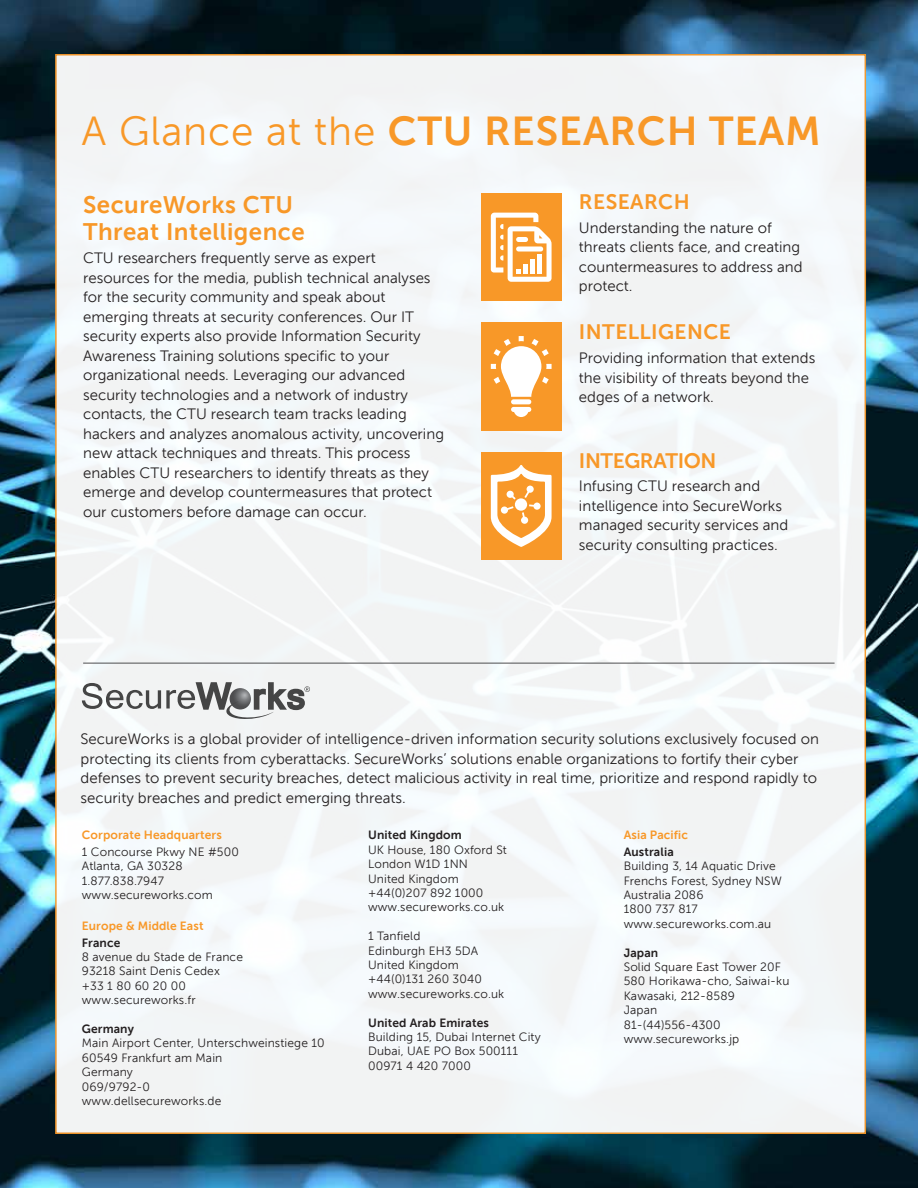
<style>
.page{position:relative;width:918px;height:1188px;background:#fff}
.page>*{position:absolute;margin:0;border:0;box-sizing:border-box;transform-origin:0 0}
.t1{font:700 40.5px "Museo Sans For Dell";letter-spacing:.02em;color:#f89828}
.t2{font:700 24px/27px "Museo Sans For Dell";letter-spacing:.02em;color:#f89828}
.t3{font:700 21px "Museo Sans For Dell";letter-spacing:.02em;color:#f89828}
.t4{font:700 21px "Museo Sans For Dell";letter-spacing:-.02em;color:#f89828}
.t5{font:15px/19.5px "Museo Sans For Dell";color:#231f20}
.t6{font:12px/14.4px "Museo Sans For Dell";letter-spacing:.01em;color:#231f20}
.t7{font:700 12px "Museo Sans For Dell";letter-spacing:.01em;color:#231f20}
.t8{font:700 12px "Museo Sans For Dell";letter-spacing:.01em;color:#f89828}
.s1{font-weight:400}
</style>
<div class="page">
<img style="left:0;top:0;width:918px;height:1188px">
<div style="left:55px;top:54px;width:811px;height:1080px;background:#f2f5f6;border:2px solid #f89828"></div>
<div style="left:481px;top:193px;width:81px;height:108px;background:#f89828"></div>
<svg style="left:491px;top:213px;width:61px;height:69px"></svg>
<div style="left:523px;top:265px;width:5px;height:9px;background:#fff"></div>
<div style="left:530px;top:260px;width:5px;height:14px;background:#fff"></div>
<div style="left:537px;top:254px;width:5px;height:20px;background:#fff"></div>
<div style="left:481px;top:323px;width:81px;height:108px;background:#f89828"></div>
<svg style="left:491px;top:336px;width:61px;height:81px"></svg>
<div style="left:481px;top:452px;width:81px;height:108px;background:#f89828"></div>
<svg style="left:491px;top:465px;width:61px;height:82px"></svg>
<svg style="left:82px;top:682px;width:228px;height:37px"></svg>
<hr style="left:83px;top:663px;width:752px;height:1px;background:#4d4d4f">
<h1 class="t1" style="left:82px;top:109px;width:741px"><span class="s1">A Glance at the</span> CTU RESEARCH TEAM</h1>
<h2 class="t2" style="left:83px;top:191px;width:223px">SecureWorks CTU<br>Threat Intelligence</h2>
<p class="t5" style="left:83px;top:249px;width:362px">CTU researchers frequently serve as expert resources for the media, publish technical analyses for the security community and speak about emerging threats at security conferences. Our IT security experts also provide Information Security Awareness Training solutions specific to your organizational needs. Leveraging our advanced security technologies and a network of industry contacts, the CTU research team tracks leading hackers and analyzes anomalous activity, uncovering new attack techniques and threats. This process enables CTU researchers to identify threats as they emerge and develop countermeasures that protect our customers before damage can occur.</p>
<h3 class="t3" style="left:579px;top:190px;width:112px">RESEARCH</h3>
<p class="t5" style="left:579px;top:218px;width:225px">Understanding the nature of threats clients face, and creating countermeasures to address and protect.</p>
<h3 class="t3" style="left:579px;top:320px;width:154px">INTELLIGENCE</h3>
<p class="t5" style="left:579px;top:348px;width:238px">Providing information that extends the visibility of threats beyond the edges of a network.</p>
<h3 class="t4" style="left:579px;top:449px;width:139px">INTEGRATION</h3>
<p class="t5" style="left:579px;top:477px;width:211px">Infusing CTU research and intelligence into SecureWorks managed security services and security consulting practices.</p>
<p class="t5" style="left:81px;top:730px;width:740px">SecureWorks is a global provider of intelligence-driven information security solutions exclusively focused on protecting its clients from cyberattacks. SecureWorks’ solutions enable organizations to fortify their cyber defenses to prevent security breaches, detect malicious activity in real time, prioritize and respond rapidly to security breaches and predict emerging threats.</p>
<p class="t8" style="left:82px;top:828px;width:141px">Corporate Headquarters</p>
<p class="t6" style="left:82px;top:845px;width:158px">1 Concourse Pkwy NE #500<br>Atlanta, GA 30328<br>1.877.838.7947 www.secureworks.com</p>
<p class="t8" style="left:82px;top:919px;width:123px">Europe &amp; Middle East</p>
<p class="t7" style="left:82px;top:936px;width:40px">France</p>
<p class="t6" style="left:82px;top:950px;width:163px">8 avenue du Stade de France<br>93218 Saint Denis Cedex +33 1 80 60 20 00 www.secureworks.fr</p>
<p class="t7" style="left:82px;top:1022px;width:54px">Germany</p>
<p class="t6" style="left:82px;top:1036px;width:244px">Main Airport Center, Unterschweinstiege 10<br>60549 Frankfurt am Main<br>Germany<br>069/9792-0<br>www.dellsecureworks.de</p>
<p class="t8" style="left:624px;top:828px;width:66px">Asia Pacific</p>
<p class="t7" style="left:624px;top:845px;width:52px">Australia</p>
<p class="t6" style="left:624px;top:859px;width:160px">Building 3, 14 Aquatic Drive<br>Frenchs Forest, Sydney NSW<br>Australia 2086<br>1800 737 817 www.secureworks.com.au</p>
<p class="t7" style="left:624px;top:946px;width:36px">Japan</p>
<p class="t6" style="left:624px;top:960px;width:167px">Solid Square East Tower 20F<br>580 Horikawa-cho, Saiwai-ku<br>Kawasaki, 212-8589<br>Japan<br>81-(44)556-4300 www.secureworks.jp</p>
<p class="t7" style="left:368px;top:828px;width:95px">United Kingdom</p>
<p class="t6" style="left:368px;top:842px;width:140px">UK House, 180 Oxford St<br>London W1D 1NN<br>United Kingdom +44(0)207 892 1000 www.secureworks.co.uk</p>
<p class="t6" style="left:368px;top:929px;width:138px">1 Tanfield<br>Edinburgh EH3 5DA<br>United Kingdom +44(0)131 260 3040 www.secureworks.co.uk</p>
<p class="t7" style="left:368px;top:1016px;width:122px">United Arab Emirates</p>
<p class="t6" style="left:368px;top:1030px;width:174px">Building 15, Dubai Internet City<br>Dubai, UAE PO Box 500111<br>00971 4 420 7000</p>
</div>
